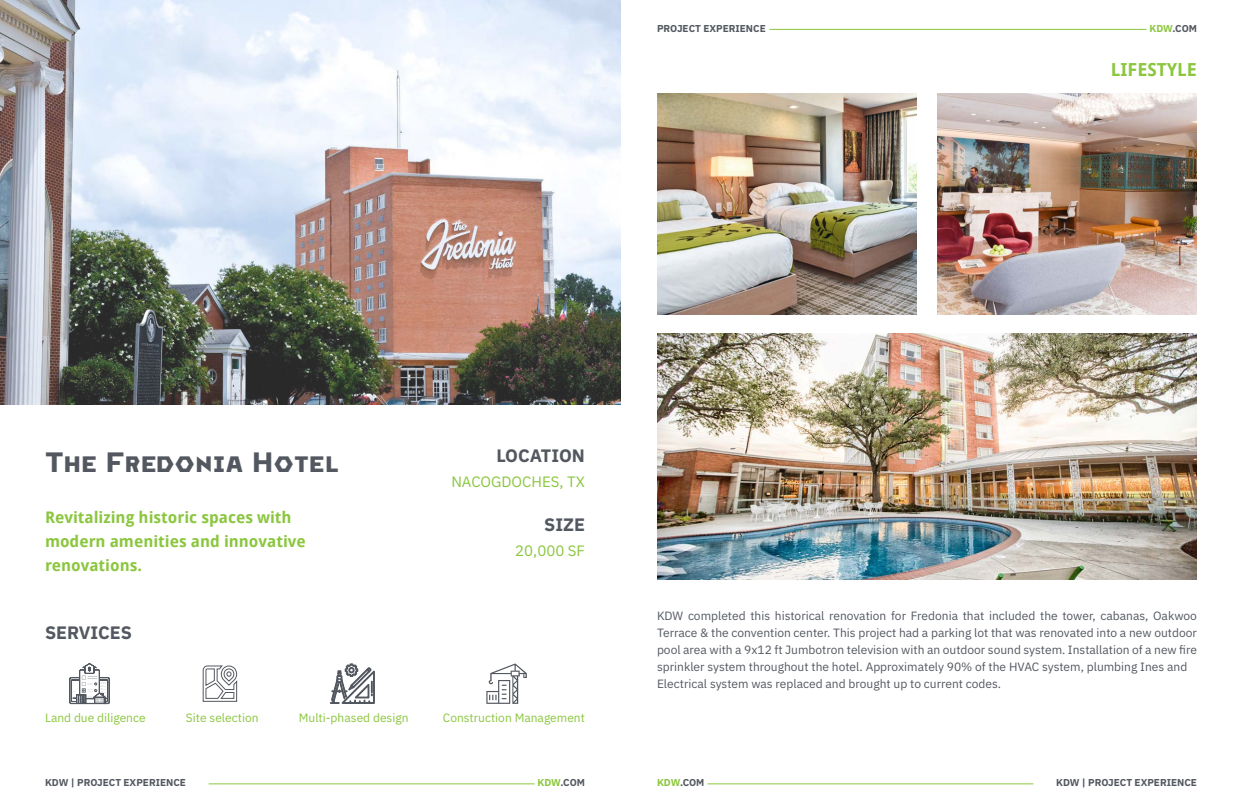
<style>
.page{position:relative;width:1242px;height:810px;background:#fff}
.page>*{position:absolute;margin:0;border:0;box-sizing:border-box;transform-origin:0 0}
.Paragraph_Style1{font:28px "KDW Sans";color:#535860}
.Paragraph_Style1-2{font:700 18px "IBM Plex Sans";color:#535860}
.Paragraph_Style16{font:700 18px "Droid Sans";color:#8bc63e}
.Paragraph_Style1-3{font:700 16px/24px "Droid Sans";color:#8bc63e}
.Paragraph_Style1-4{font:15px "IBM Plex Sans";color:#8bc63e}
.Paragraph_Style1-5{font:12px/17px "IBM Plex Sans";color:#535860}
.Paragraph_Style1-6{font:12px "IBM Plex Sans";color:#8bc63e}
.Paragraph_Style1-7{font:700 10px "IBM Plex Sans";color:#535860}
.s1{color:#8bc63e}
</style>
<div class="page">
<img style="left:657px;top:94px;width:259px;height:221px">
<img style="left:938px;top:94px;width:259px;height:221px">
<hr style="left:707px;top:784px;width:326px;height:1px;background:#8bc63e">
<hr style="left:769px;top:29px;width:377px;height:1px;background:#8bc63e">
<img style="left:657px;top:334px;width:540px;height:245px">
<img style="left:0;top:0;width:621px;height:405px">
<hr style="left:209px;top:784px;width:326px;height:1px;background:#8bc63e">
<svg style="left:486px;top:663px;width:41px;height:41px"></svg>
<svg style="left:330px;top:663px;width:45px;height:41px"></svg>
<svg style="left:202px;top:665px;width:36px;height:37px"></svg>
<svg style="left:69px;top:663px;width:41px;height:42px"></svg>
<p class="Paragraph_Style1-7" style="left:657px;top:20px;width:110px">PROJECT EXPERIENCE</p>
<p class="Paragraph_Style1-7" style="left:1150px;top:20px;width:49px"><span class="s1">KDW</span>.COM</p>
<p class="Paragraph_Style16" style="left:1111px;top:57px;width:88px">LIFESTYLE</p>
<p class="Paragraph_Style1" style="left:45px;top:446px;width:295px">The Fredonia Hotel</p>
<p class="Paragraph_Style1-2" style="left:496px;top:441px;width:90px">LOCATION</p>
<p class="Paragraph_Style1-4" style="left:451px;top:470px;width:135px">NACOGDOCHES, TX</p>
<p class="Paragraph_Style1-2" style="left:544px;top:510px;width:42px">SIZE</p>
<p class="Paragraph_Style1-4" style="left:515px;top:539px;width:71px">20,000 SF</p>
<p class="Paragraph_Style1-3" style="left:45px;top:505px;width:262px">Revitalizing historic spaces with modern amenities and innovative renovations.</p>
<p class="Paragraph_Style1-2" style="left:45px;top:618px;width:89px">SERVICES</p>
<p class="Paragraph_Style1-6" style="left:45px;top:709px;width:102px">Land due diligence</p>
<p class="Paragraph_Style1-6" style="left:186px;top:709px;width:74px">Site selection</p>
<p class="Paragraph_Style1-6" style="left:299px;top:709px;width:111px">Multi-phased design</p>
<p class="Paragraph_Style1-6" style="left:443px;top:709px;width:144px">Construction Management</p>
<p class="Paragraph_Style1-7" style="left:45px;top:775px;width:142px">KDW | PROJECT EXPERIENCE</p>
<p class="Paragraph_Style1-7" style="left:538px;top:775px;width:49px"><span class="s1">KDW</span>.COM</p>
<p class="Paragraph_Style1-5" style="left:657px;top:606px;width:541px">KDW completed this historical renovation for Fredonia that included the tower, cabanas, Oakwoo<br>Terrace &amp; the convention center. This project had a parking lot that was renovated into a new outdoor</p>
<p class="Paragraph_Style1-5" style="left:657px;top:640px;width:542px">pool area with a 9x12 ft Jumbotron television with an outdoor sound system. Installation of a new fire sprinkler system throughout the hotel. Approximately 90% of the HVAC system, plumbing Ines and</p>
<p class="Paragraph_Style1-5" style="left:657px;top:674px;width:346px">Electrical system was replaced and brought up to current codes.</p>
<p class="Paragraph_Style1-7" style="left:657px;top:775px;width:49px"><span class="s1">KDW</span>.COM</p>
<p class="Paragraph_Style1-7" style="left:1056px;top:775px;width:142px">KDW | PROJECT EXPERIENCE</p>
</div>
